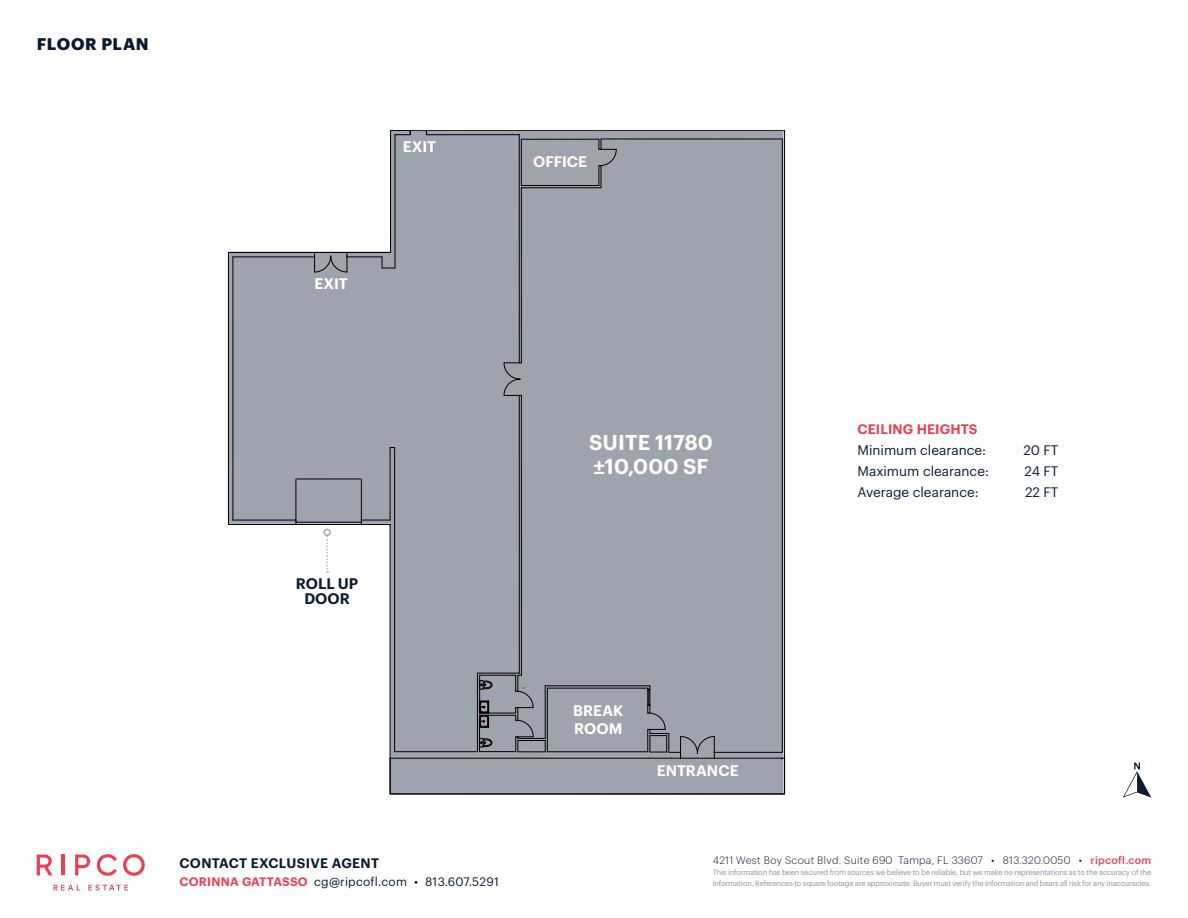
<style>
.page{position:relative;width:1188px;height:918px;background:#fff}
.page>*{position:absolute;margin:0;border:0;box-sizing:border-box;transform-origin:0 0}
.t1{font:600 21px "Graphik";letter-spacing:.005em;color:#fff}
.t2{font:700 16.5px "Graphik";letter-spacing:.035em;color:#091b32}
.SF_for_floor_plans{font:600 15px "Graphik";color:#fff}
.SF_for_floor_plans-2{font:600 15px "Graphik";color:#081b33}
.t3{font:13.5px/21px "Graphik";color:#081b33}
.t4{font:600 13.5px "Graphik";letter-spacing:.025em;color:#0a1b32}
.t5{font:12px "Graphik";letter-spacing:.02em;color:#081b33}
.t6{font:300 10.5px "Graphik";letter-spacing:.03em;color:#081b33}
.t7{font:7.5px/10.8px "Graphik";letter-spacing:-.02em;color:#8a949d}
.s1{font-weight:600;color:#eb3e51}
.s2{font-weight:500;color:#eb3e51}
</style>
<div class="page">
<svg style="left:53px;top:885px;width:27px;height:5px"></svg>
<svg style="left:88px;top:885px;width:40px;height:6px"></svg>
<svg style="left:37px;top:855px;width:15px;height:20px"></svg>
<hr style="left:62px;top:855px;width:3px;height:20px;background:#eb3e51">
<svg style="left:97px;top:854px;width:20px;height:22px"></svg>
<svg style="left:123px;top:854px;width:22px;height:22px"></svg>
<svg style="left:75px;top:855px;width:15px;height:20px"></svg>
<svg style="left:229px;top:131px;width:555px;height:663px;fill:#9da4ae"></svg>
<hr style="left:477px;top:673px;width:42px;height:1px;background:#000">
<hr style="left:601px;top:139px;width:181px;height:1px;background:#000">
<hr style="left:477px;top:673px;width:1px;height:79px;background:#000">
<hr style="left:426px;top:134px;width:93px;height:1px;background:#000">
<hr style="left:521px;top:188px;width:1px;height:175px;background:#000">
<hr style="left:521px;top:187px;width:80px;height:1px;background:#000">
<hr style="left:347px;top:257px;width:35px;height:1px;background:#000">
<hr style="left:390px;top:448px;width:1px;height:72px;background:#000">
<hr style="left:521px;top:139px;width:78px;height:1px;background:#000">
<hr style="left:782px;top:139px;width:1px;height:613px;background:#000">
<hr style="left:521px;top:139px;width:1px;height:46px;background:#000">
<hr style="left:480px;top:713px;width:36px;height:1px;background:#000">
<hr style="left:521px;top:185px;width:78px;height:1px;background:#000">
<hr style="left:547px;top:688px;width:101px;height:1px;background:#000">
<hr style="left:545px;top:685px;width:105px;height:1px;background:#000">
<hr style="left:228px;top:524px;width:68px;height:1px;background:#000">
<hr style="left:394px;top:448px;width:1px;height:304px;background:#000">
<hr style="left:233px;top:257px;width:1px;height:263px;background:#000">
<hr style="left:521px;top:395px;width:1px;height:280px;background:#000">
<hr style="left:547px;top:751px;width:101px;height:1px;background:#000">
<hr style="left:480px;top:675px;width:36px;height:1px;background:#000">
<hr style="left:228px;top:252px;width:87px;height:1px;background:#000">
<hr style="left:784px;top:130px;width:1px;height:628px;background:#000">
<hr style="left:395px;top:751px;width:82px;height:1px;background:#000">
<hr style="left:519px;top:135px;width:1px;height:228px;background:#000">
<hr style="left:480px;top:715px;width:36px;height:1px;background:#000">
<hr style="left:480px;top:751px;width:36px;height:1px;background:#000">
<hr style="left:479px;top:715px;width:1px;height:37px;background:#000">
<hr style="left:547px;top:688px;width:1px;height:64px;background:#000">
<hr style="left:479px;top:675px;width:1px;height:38px;background:#000">
<hr style="left:228px;top:252px;width:1px;height:273px;background:#000">
<hr style="left:390px;top:525px;width:1px;height:233px;background:#000">
<div style="left:390px;top:758px;width:395px;height:36px;border:1px solid #000"></div>
<hr style="left:347px;top:252px;width:44px;height:1px;background:#000">
<hr style="left:233px;top:257px;width:82px;height:1px;background:#000">
<hr style="left:519px;top:395px;width:1px;height:278px;background:#000">
<hr style="left:233px;top:520px;width:63px;height:1px;background:#000">
<hr style="left:714px;top:752px;width:68px;height:1px;background:#000">
<hr style="left:296px;top:524px;width:94px;height:1px;background:#000">
<svg style="left:503px;top:362px;width:29px;height:34px"></svg>
<svg style="left:599px;top:139px;width:18px;height:49px"></svg>
<svg style="left:314px;top:245px;width:34px;height:28px"></svg>
<svg style="left:382px;top:130px;width:45px;height:139px"></svg>
<svg style="left:361px;top:520px;width:30px;height:5px"></svg>
<hr style="left:296px;top:522px;width:65px;height:1px;background:#000">
<svg style="left:479px;top:700px;width:10px;height:28px"></svg>
<hr style="left:714px;top:758px;width:71px;height:1px;background:#000">
<hr style="left:297px;top:479px;width:63px;height:1px;background:#000">
<hr style="left:361px;top:480px;width:1px;height:40px;background:#000">
<hr style="left:296px;top:480px;width:1px;height:40px;background:#000">
<svg style="left:480px;top:738px;width:13px;height:10px"></svg>
<svg style="left:479px;top:680px;width:14px;height:10px"></svg>
<hr style="left:426px;top:130px;width:359px;height:1px;background:#000">
<hr style="left:393px;top:794px;width:389px;height:1px;background:#000">
<svg style="left:647px;top:686px;width:68px;height:79px;background:#9097a0"></svg>
<hr style="left:784px;top:758px;width:1px;height:36px;background:#000">
<hr style="left:390px;top:758px;width:1px;height:36px;background:#000">
<svg style="left:515px;top:675px;width:31px;height:77px;background:#878e96"></svg>
<svg style="left:326px;top:536px;width:2px;height:37px"></svg>
<div style="left:323px;top:529px;width:8px;height:7px;border:2px solid #a7a7b2;border-radius:50%"></div>
<svg style="left:1123px;top:763px;width:28px;height:35px"></svg>
<p class="t2" style="left:37px;top:32px;width:113px">FLOOR PLAN</p>
<p class="SF_for_floor_plans" style="left:315px;top:272px;width:35px">EXIT</p>
<p class="SF_for_floor_plans" style="left:403px;top:135px;width:35px">EXIT</p>
<p class="SF_for_floor_plans" style="left:533px;top:150px;width:55px">OFFICE</p>
<p class="SF_for_floor_plans-2" style="left:296px;top:572px;width:64px">ROLL UP</p>
<p class="SF_for_floor_plans-2" style="left:304px;top:587px;width:47px">DOOR</p>
<p class="t4" style="left:180px;top:853px;width:201px">CONTACT EXCLUSIVE AGENT</p>
<p class="t5" style="left:180px;top:873px;width:321px"><span class="s1">CORINNA GATTASSO</span> cg@ripcofl.com • 813.607.5291</p>
<p class="t1" style="left:589px;top:426px;width:125px">SUITE 11780</p>
<p class="t1" style="left:593px;top:450px;width:117px">±10,000 SF</p>
<p class="SF_for_floor_plans" style="left:573px;top:699px;width:52px">BREAK</p>
<p class="SF_for_floor_plans" style="left:574px;top:717px;width:50px">ROOM</p>
<p class="SF_for_floor_plans" style="left:657px;top:759px;width:83px">ENTRANCE</p>
<p class="t3" style="left:858px;top:418px;width:130px"><span class="s1">CEILING HEIGHTS<br></span>Minimum clearance:</p>
<p class="t3" style="left:1023px;top:439px;width:37px">20 FT</p>
<p class="t3" style="left:858px;top:460px;width:133px">Maximum clearance:</p>
<p class="t3" style="left:1025px;top:460px;width:35px">24 FT</p>
<p class="t3" style="left:858px;top:481px;width:123px">Average clearance:</p>
<p class="t3" style="left:1025px;top:481px;width:35px">22 FT</p>
<p class="t6" style="left:713px;top:853px;width:440px">4211 West Boy Scout Blvd. Suite 690 Tampa, FL 33607 • 813.320.0050 • <span class="s2">ripcofl.com</span></p>
<p class="t7" style="left:713px;top:866px;width:440px">This information has been secured from sources we believe to be reliable, but we make no representations as to the accuracy of the information. References to square footage are approximate. Buyer must verify the information and bears all risk for any inaccuracies.</p>
</div>
